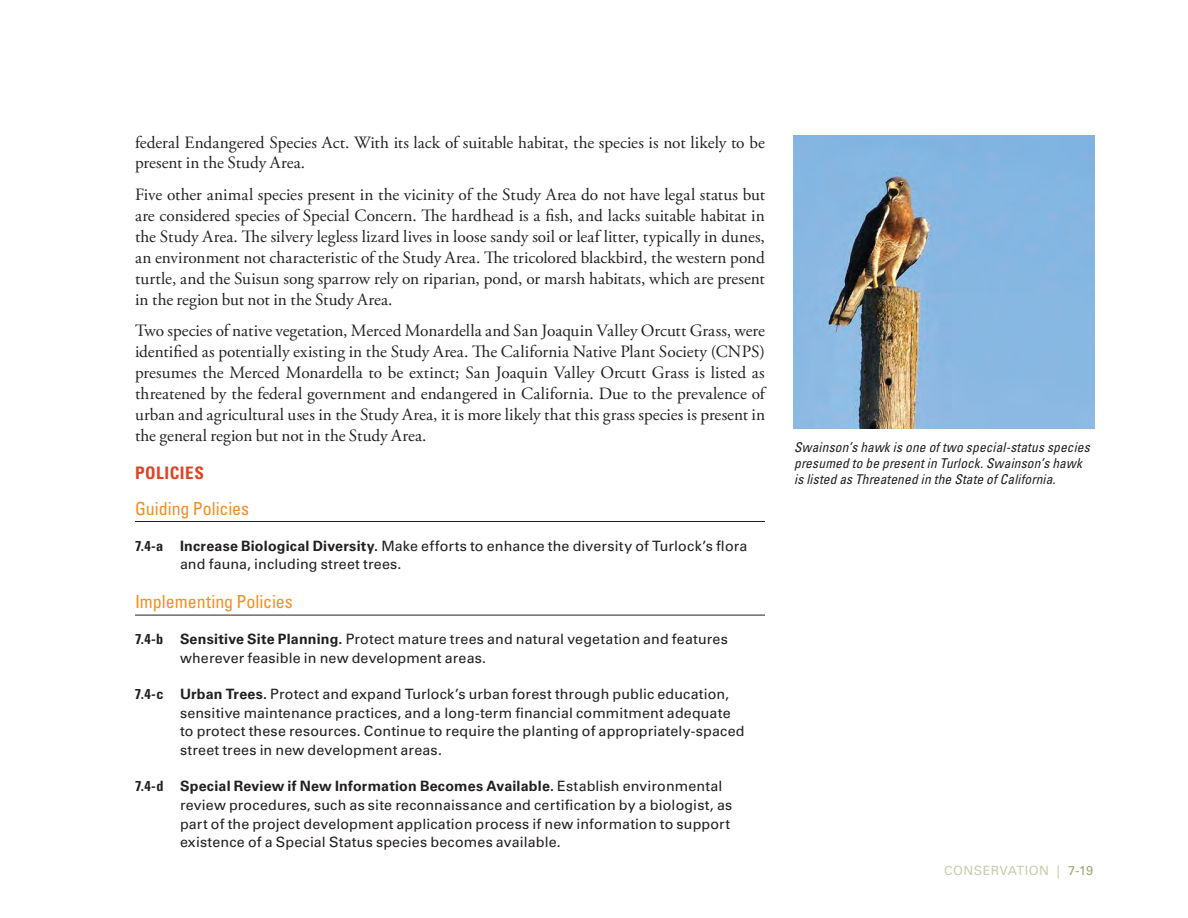
<style>
.page{position:relative;width:1188px;height:918px;background:#fff}
.page>*{position:absolute;margin:0;border:0;box-sizing:border-box;transform-origin:0 0}
.t1{font:condensed 18px "Univers LT Std";color:#f68e1e}
.t2{font:17.25px/21px "Adobe Garamond Pro";color:#231f20;text-align:justify}
.t3{font:700 condensed 17.25px "Univers LT Std";letter-spacing:.03em;color:#da4526}
.t4{font:14.25px/18.8px "Univers LT Std";letter-spacing:.01em;color:#231f20}
.t5{font:italic condensed 13.5px/16.2px "Univers LT Std";letter-spacing:.01em;color:#231f20}
.t6{font:12.75px "Univers LT Std";letter-spacing:.03em;color:#c8cdad}
.s1{font-weight:700;font-stretch:condensed}
.s2{font-weight:700}
.s3{color:#99a86d}
</style>
<div class="page">
<hr style="left:135px;top:521px;width:630px;height:1px;background:#231f20">
<hr style="left:135px;top:615px;width:630px;height:1px;background:#231f20">
<img style="left:793px;top:135px;width:302px;height:294px">
<p class="t2" style="left:135px;top:132px;width:631px">federal Endangered Species Act. With its lack of suitable habitat, the species is not likely to be present in the Study Area.</p>
<p class="t2" style="left:135px;top:185px;width:632px">Five other animal species present in the vicinity of the Study Area do not have legal status but are considered species of Special Concern. The hardhead is a fish, and lacks suitable habitat in the Study Area. The silvery legless lizard lives in loose sandy soil or leaf litter, typically in dunes, an environment not characteristic of the Study Area. The tricolored blackbird, the western pond turtle, and the Suisun song sparrow rely on riparian, pond, or marsh habitats, which are present in the region but not in the Study Area.</p>
<p class="t2" style="left:135px;top:321px;width:632px">Two species of native vegetation, Merced Monardella and San Joaquin Valley Orcutt Grass, were identified as potentially existing in the Study Area. The California Native Plant Society (CNPS) presumes the Merced Monardella to be extinct; San Joaquin Valley Orcutt Grass is listed as threatened by the federal government and endangered in California. Due to the prevalence of urban and agricultural uses in the Study Area, it is more likely that this grass species is present in the general region but not in the Study Area.</p>
<p class="t3" style="left:135px;top:463px;width:71px">POLICIES</p>
<p class="t1" style="left:135px;top:497px;width:116px">Guiding Policies</p>
<p class="t4" style="left:180px;top:536px;width:569px;text-indent:-45px"><span class="s1">7.4-A</span> <span class="s2">Increase Biological Diversity.</span> Make efforts to enhance the diversity of Turlock’s flora and fauna, including street trees.</p>
<p class="t1" style="left:135px;top:590px;width:159px">Implementing Policies</p>
<p class="t4" style="left:180px;top:630px;width:549px;text-indent:-45px"><span class="s1">7.4-B</span> <span class="s2">Sensitive Site Planning.</span> Protect mature trees and natural vegetation and features wherever feasible in new development areas.</p>
<p class="t4" style="left:180px;top:685px;width:566px;text-indent:-45px"><span class="s1">7.4-C</span> <span class="s2">Urban Trees.</span> Protect and expand Turlock’s urban forest through public education, sensitive maintenance practices, and a long-term financial commitment adequate to protect these resources. Continue to require the planting of appropriately-spaced street trees in new development areas.</p>
<p class="t4" style="left:180px;top:777px;width:554px;text-indent:-45px"><span class="s1">7.4-D</span> <span class="s2">Special Review if New Information Becomes Available.</span> Establish environmental review procedures, such as site reconnaissance and certification by a biologist, as part of the project development application process if new information to support existence of a Special Status species becomes available.</p>
<p class="t5" style="left:794px;top:439px;width:297px">Swainson’s hawk is one of two special-status species presumed to be present in Turlock. Swainson’s hawk is listed as Threatened in the State of California.</p>
<p class="t6" style="left:944px;top:863px;width:151px">CONSERVATION | <span class="s3">7-19</span></p>
</div>
